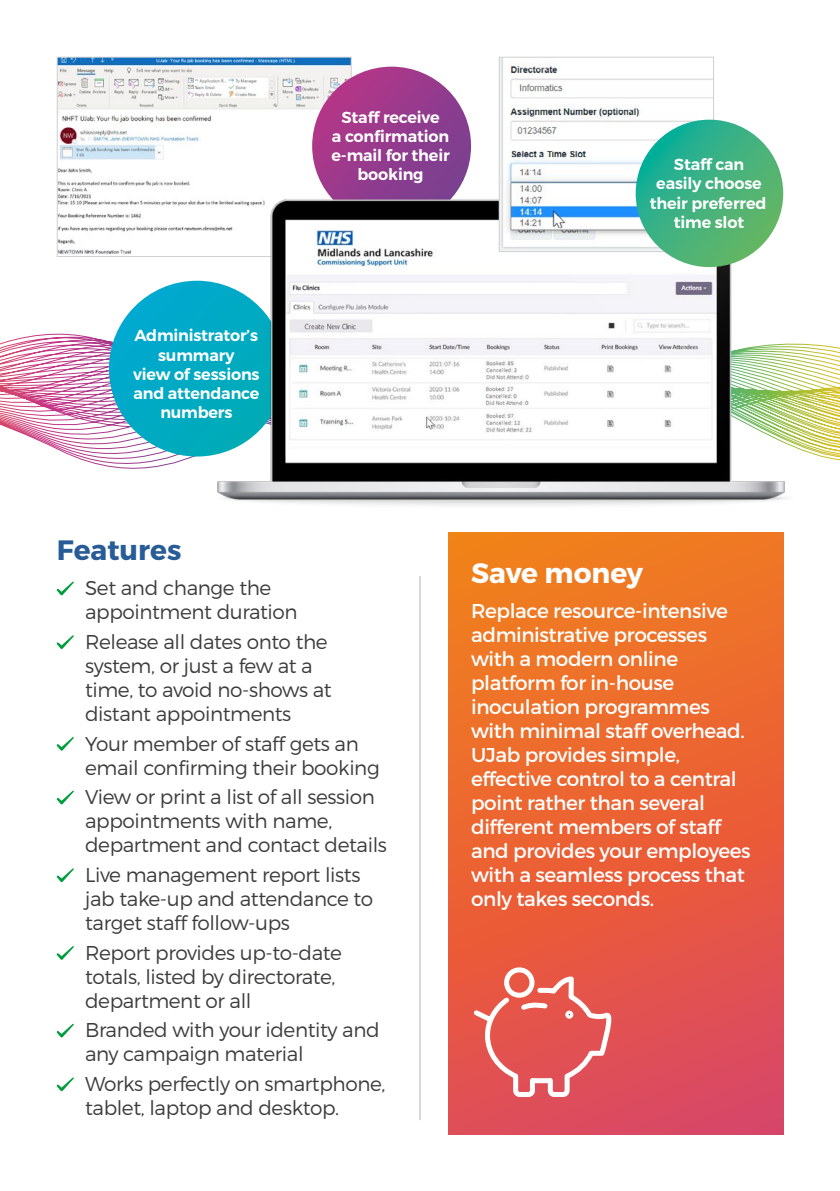
<style>
.page{position:relative;width:840px;height:1191px;background:#fff}
.page>*{position:absolute;margin:0;border:0;box-sizing:border-box;transform-origin:0 0}
.Heading_2{font:700 28px "Montserrat";color:#fff}
.Heading_2-2{font:700 28px "Montserrat";color:#285c97}
.Bullet_Points{font:300 20px/24px "Montserrat";letter-spacing:-.02em;color:#3c3c3b}
.Body{font:20px/24px "Montserrat";letter-spacing:-.02em;color:#fff}
.Body-2{font:600 16px/19.2px "Montserrat";letter-spacing:-.01em;color:#fff;text-align:center}
</style>
<div class="page">
<svg style="left:56px;top:56px;width:296px;height:201px"></svg>
<div style="left:312px;top:67px;width:159px;height:158px;background:linear-gradient(to right,#bb3888,#873c8f);border-radius:79px"></div>
<svg style="left:0;top:314px;width:839px;height:155px"></svg>
<div style="left:109px;top:281px;width:176px;height:175px;background:#00aac8;border-radius:88px"></div>
<div style="left:448px;top:533px;width:334px;height:601px;background:linear-gradient(to bottom,#f37d18,#de465d)"></div>
<img style="left:200px;top:123px;width:601px;height:414px">
<svg style="left:57px;top:581px;width:17px;height:14px"></svg>
<svg style="left:57px;top:635px;width:17px;height:14px"></svg>
<svg style="left:57px;top:737px;width:17px;height:13px"></svg>
<svg style="left:57px;top:790px;width:17px;height:14px"></svg>
<svg style="left:57px;top:868px;width:17px;height:14px"></svg>
<svg style="left:57px;top:946px;width:17px;height:13px"></svg>
<svg style="left:57px;top:1023px;width:17px;height:14px"></svg>
<svg style="left:57px;top:1077px;width:17px;height:14px"></svg>
<hr style="left:419px;top:576px;width:1px;height:544px;background:#b3b2b2">
<svg style="left:498px;top:56px;width:216px;height:196px"></svg>
<svg style="left:635px;top:120px;width:147px;height:147px;background:#40b27f"></svg>
<div style="left:504px;top:967px;width:30px;height:30px;border:5px solid #fff;border-radius:50%"></div>
<svg style="left:469px;top:974px;width:144px;height:125px;background:#e66b67"></svg>
<p class="Body-2" style="left:133px;top:326px;width:128px">Administrator’s summary<br>view of sessions and attendance numbers</p>
<p class="Body-2" style="left:331px;top:108px;width:120px">Staff receive<br>a confirmation e-mail for their booking</p>
<p class="Body-2" style="left:649px;top:155px;width:118px">Staff can easily choose their preferred time slot</p>
<p class="Heading_2-2" style="left:57px;top:532px;width:126px">Features</p>
<p class="Bullet_Points" style="left:85px;top:576px;width:214px">Set and change the appointment duration</p>
<p class="Bullet_Points" style="left:85px;top:629px;width:248px">Release all dates onto the system, or just a few at a time, to avoid no-shows at distant appointments</p>
<p class="Bullet_Points" style="left:85px;top:731px;width:296px">Your member of staff gets an email confirming their booking</p>
<p class="Bullet_Points" style="left:85px;top:785px;width:303px">View or print a list of all session appointments with name, department and contact details</p>
<p class="Bullet_Points" style="left:85px;top:862px;width:289px">Live management report lists jab take-up and attendance to target staff follow-ups</p>
<p class="Bullet_Points" style="left:85px;top:940px;width:258px">Report provides up-to-date totals, listed by directorate, department or all</p>
<p class="Bullet_Points" style="left:85px;top:1018px;width:296px">Branded with your identity and any campaign material</p>
<p class="Bullet_Points" style="left:85px;top:1071px;width:301px">Works perfectly on smartphone, tablet, laptop and desktop.</p>
<p class="Heading_2" style="left:471px;top:555px;width:173px">Save money</p>
<p class="Body" style="left:471px;top:599px;width:281px">Replace resource-intensive administrative processes with a modern online platform for in-house inoculation programmes with minimal staff overhead.<br>UJab provides simple, effective control to a central point rather than several different members of staff and provides your employees with a seamless process that only takes seconds.</p>
</div>
